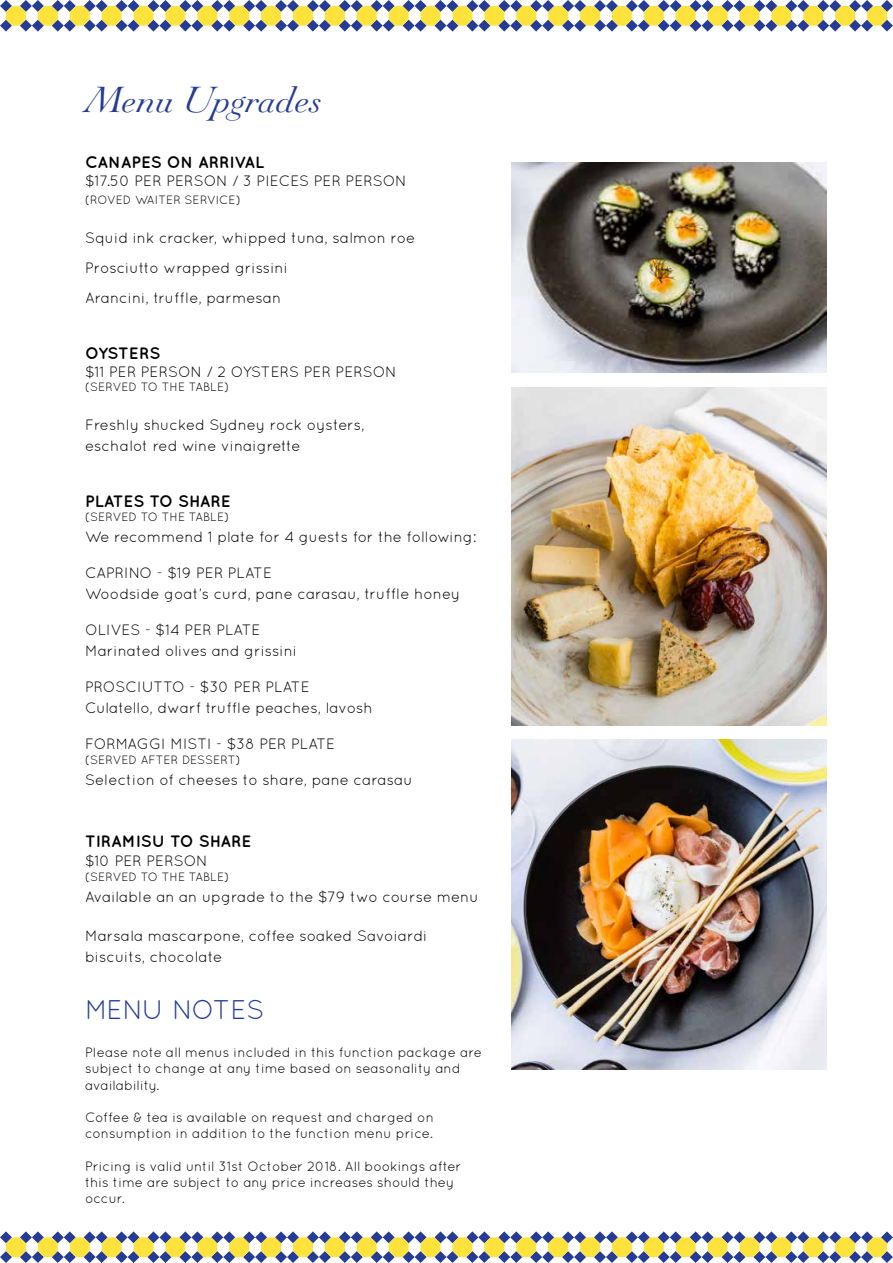
<style>
.page{position:relative;width:893px;height:1263px;background:#fff}
.page>*{position:absolute;margin:0;border:0;box-sizing:border-box;transform-origin:0 0}
.t1{font:italic 300 36px "Paganini";color:#243c96}
.t2{font:27px "Quicksand";letter-spacing:-.05em;color:#243c96}
.t3{font:700 16.5px "Quicksand";color:#000}
.t4{font:15px/21px "Quicksand";color:#000}
.t5{font:13.5px/16.2px "Quicksand";color:#000}
.t6{font:12px "Quicksand";color:#000}
</style>
<div class="page">
<svg style="left:0;top:0;width:893px;height:32px"></svg>
<svg style="left:0;top:1231px;width:893px;height:32px"></svg>
<img style="left:511px;top:387px;width:315px;height:338px">
<img style="left:511px;top:739px;width:315px;height:330px">
<img style="left:511px;top:163px;width:315px;height:210px">
<h1 class="t1" style="left:85px;top:81px;width:239px">Menu Upgrades</h1>
<p class="t3" style="left:85px;top:152px;width:181px">CANAPES ON ARRIVAL</p>
<p class="t4" style="left:85px;top:170px;width:323px">$17.50 PER PERSON / 3 PIECES PER PERSON</p>
<p class="t6" style="left:85px;top:193px;width:157px">(ROVED WAITER SERVICE)</p>
<p class="t4" style="left:85px;top:222px;width:332px;line-height:30px">Squid ink cracker, whipped tuna, salmon roe<br>Prosciutto wrapped grissini<br>Arancini, truffle, parmesan</p>
<p class="t3" style="left:85px;top:343px;width:77px">OYSTERS</p>
<p class="t4" style="left:85px;top:361px;width:313px">$11 PER PERSON / 2 OYSTERS PER PERSON</p>
<p class="t6" style="left:85px;top:380px;width:146px">(SERVED TO THE TABLE)</p>
<p class="t4" style="left:85px;top:414px;width:281px">Freshly shucked Sydney rock oysters, eschalot red wine vinaigrette</p>
<p class="t3" style="left:85px;top:491px;width:147px">PLATES TO SHARE</p>
<p class="t6" style="left:85px;top:510px;width:146px">(SERVED TO THE TABLE)</p>
<p class="t4" style="left:85px;top:526px;width:393px">We recommend 1 plate for 4 guests for the following:</p>
<p class="t4" style="left:85px;top:562px;width:377px">CAPRINO - $19 PER PLATE<br>Woodside goat’s curd, pane carasau, truffle honey</p>
<p class="t4" style="left:85px;top:619px;width:214px">OLIVES - $14 PER PLATE<br>Marinated olives and grissini</p>
<p class="t4" style="left:85px;top:676px;width:289px">PROSCIUTTO - $30 PER PLATE<br>Culatello, dwarf truffle peaches, lavosh</p>
<p class="t4" style="left:85px;top:733px;width:252px">FORMAGGI MISTI - $38 PER PLATE</p>
<p class="t6" style="left:85px;top:753px;width:157px">(SERVED AFTER DESSERT)</p>
<p class="t4" style="left:85px;top:769px;width:329px">Selection of cheeses to share, pane carasau</p>
<p class="t3" style="left:85px;top:831px;width:168px">TIRAMISU TO SHARE</p>
<p class="t4" style="left:85px;top:850px;width:124px">$10 PER PERSON</p>
<p class="t6" style="left:85px;top:870px;width:146px">(SERVED TO THE TABLE)</p>
<p class="t4" style="left:85px;top:886px;width:395px">Available an an upgrade to the $79 two course menu</p>
<p class="t4" style="left:85px;top:925px;width:344px">Marsala mascarpone, coffee soaked Savoiardi biscuits, chocolate</p>
<h2 class="t2" style="left:85px;top:994px;width:181px">MENU NOTES</h2>
<p class="t5" style="left:85px;top:1044px;width:398px">Please note all menus included in this function package are subject to change at any time based on seasonality and availability.</p>
<p class="t5" style="left:85px;top:1109px;width:350px">Coffee &amp; tea is available on request and charged on consumption in addition to the function menu price.</p>
<p class="t5" style="left:85px;top:1157px;width:378px">Pricing is valid until 31st October 2018. All bookings after this time are subject to any price increases should they occur.</p>
</div>
